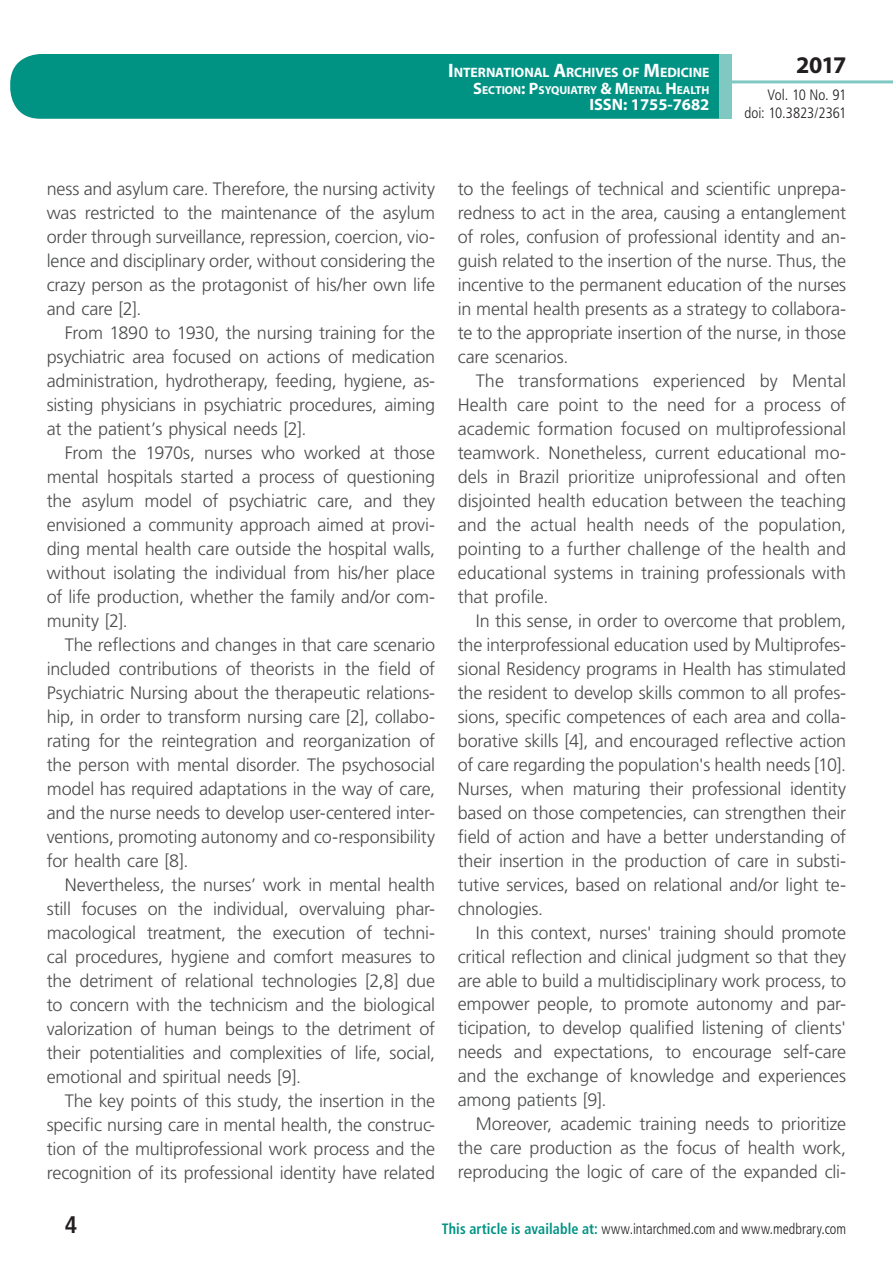
<style>
.page{position:relative;width:893px;height:1263px;background:#fff}
.page>*{position:absolute;margin:0;border:0;box-sizing:border-box;transform-origin:0 0}
.t1{font:700 24px "Myriad Pro";color:#231f20}
.t2{font:700 condensed 24px "Frutiger LT Std";color:#231f20}
.t3{font:300 18px/24px "Frutiger LT Std";letter-spacing:-.01em;color:#4b4c4d;text-align:justify}
.t4{font:700 16.5px "Myriad Pro";color:#fff}
.t5{font:300 condensed 15px "Frutiger LT Std";color:#231f20;scale:.94 1}
.t6{font:300 condensed 15px/18px "Frutiger LT Std";color:#231f20;text-align:right}
.t7{font:700 13.65px "Myriad Pro";letter-spacing:-.005em;color:#fff}
.t8{font:700 11.55px "Myriad Pro";color:#fff}
.s1{font-size:19.5px}
.s2{font-size:16.5px}
.s3{font-weight:700;color:#009384}
</style>
<div class="page">
<div style="left:10px;top:54px;width:775px;height:65px;background:#009384;border-radius:30px"></div>
<div style="left:732px;top:0;width:161px;height:157px;background:#fff"></div>
<hr style="left:730px;top:80px;width:163px;height:3px;background:#80c9c2">
<div style="left:719px;top:54px;width:13px;height:65px;background:#80c9c2"></div>
<p class="t7" style="left:448px;top:64px;width:263px"><span class="s1">I</span>NTERNATIONAL <span class="s1">A</span>RCHIVES OF <span class="s1">M</span>EDICINE</p>
<p class="t8" style="left:473px;top:82px;width:238px"><span class="s2">S</span>ECTION<span class="s2">: P</span>SYQUIATRY <span class="s2">&amp; M</span>ENTAL <span class="s2">H</span> EALTH</p>
<p class="t4" style="left:589px;top:94px;width:122px">ISSN: 1755-7682</p>
<h1 class="t1" style="left:796px;top:49px;width:52px">2017</h1>
<p class="t6" style="left:745px;top:86px;width:103px">Vol. 10 No. 91 doi: 10.3823/2361</p>
<p class="t3" style="left:47px;top:177px;width:390px">ness and asylum care. Therefore, the nursing activity was restricted to the maintenance of the asylum order through surveillance, repression, coercion, vio&shy;lence and disciplinary order, without considering the crazy person as the protagonist of his/her own life and care [2].</p>
<p class="t3" style="left:47px;top:321px;width:390px;text-indent:18px">From 1890 to 1930, the nursing training for the psychiatric area focused on actions of medication administration, hydrotherapy, feeding, hygiene, as&shy;sisting physicians in psychiatric procedures, aiming at the patient’s physical needs [2].</p>
<p class="t3" style="left:47px;top:441px;width:390px;text-indent:18px">From the 1970s, nurses who worked at those mental hospitals started a process of questioning the asylum model of psychiatric care, and they envisioned a community approach aimed at provi&shy;ding mental health care outside the hospital walls, without isolating the individual from his/her place of life production, whether the family and/or com&shy;munity [2].</p>
<p class="t3" style="left:47px;top:633px;width:390px;text-indent:18px">The reflections and changes in that care scenario included contributions of theorists in the field of Psychiatric Nursing about the therapeutic relations&shy;hip, in order to transform nursing care [2], collabo&shy;rating for the reintegration and reorganization of the person with mental disorder. The psychosocial model has required adaptations in the way of care, and the nurse needs to develop user-centered inter&shy;ventions, promoting autonomy and co-responsibility for health care [8].</p>
<p class="t3" style="left:47px;top:873px;width:390px;text-indent:18px">Nevertheless, the nurses’ work in mental health still focuses on the individual, overvaluing phar&shy;macological treatment, the execution of techni&shy;cal procedures, hygiene and comfort measures to the detriment of relational technologies [2,8] due to concern with the technicism and the biological valorization of human beings to the detriment of their potentialities and complexities of life, social, emotional and spiritual needs [9].</p>
<p class="t3" style="left:47px;top:1089px;width:390px;text-indent:18px">The key points of this study, the insertion in the specific nursing care in mental health, the construc&shy;tion of the multiprofessional work process and the recognition of its professional identity have related</p>
<p class="t3" style="left:458px;top:177px;width:390px">to the feelings of technical and scientific unprepa&shy;redness to act in the area, causing a entanglement of roles, confusion of professional identity and an&shy;guish related to the insertion of the nurse. Thus, the incentive to the permanent education of the nurses in mental health presents as a strategy to collabora&shy;te to the appropriate insertion of the nurse, in those care scenarios.</p>
<p class="t3" style="left:458px;top:369px;width:390px;text-indent:18px">The transformations experienced by Mental Health care point to the need for a process of academic formation focused on multiprofessional teamwork. Nonetheless, current educational mo&shy;dels in Brazil prioritize uniprofessional and often disjointed health education between the teaching and the actual health needs of the population, pointing to a further challenge of the health and educational systems in training professionals with that profile.</p>
<p class="t3" style="left:458px;top:609px;width:390px;text-indent:18px">In this sense, in order to overcome that problem, the interprofessional education used by Multiprofes&shy;sional Residency programs in Health has stimulated the resident to develop skills common to all profes&shy;sions, specific competences of each area and colla&shy;borative skills [4], and encouraged reflective action of care regarding the population's health needs [10].<br>Nurses, when maturing their professional identity based on those competencies, can strengthen their field of action and have a better understanding of their insertion in the production of care in substi&shy;tutive services, based on relational and/or light te&shy;chnologies.</p>
<p class="t3" style="left:458px;top:920px;width:390px;text-indent:18px">In this context, nurses' training should promote critical reflection and clinical judgment so that they are able to build a multidisciplinary work process, to empower people, to promote autonomy and par&shy;ticipation, to develop qualified listening of clients' needs and expectations, to encourage self-care and the exchange of knowledge and experiences among patients [9].</p>
<p class="t3" style="left:458px;top:1112px;width:390px;text-indent:18px">Moreover, academic training needs to prioritize the care production as the focus of health work, reproducing the logic of care of the expanded cli-</p>
<h1 class="t2" style="left:65px;top:1210px;width:14px">4</h1>
<p class="t5" style="left:442px;top:1220px;width:432px"><span class="s3">This article is available at:</span> www.intarchmed.com and www.medbrary.com</p>
</div>
